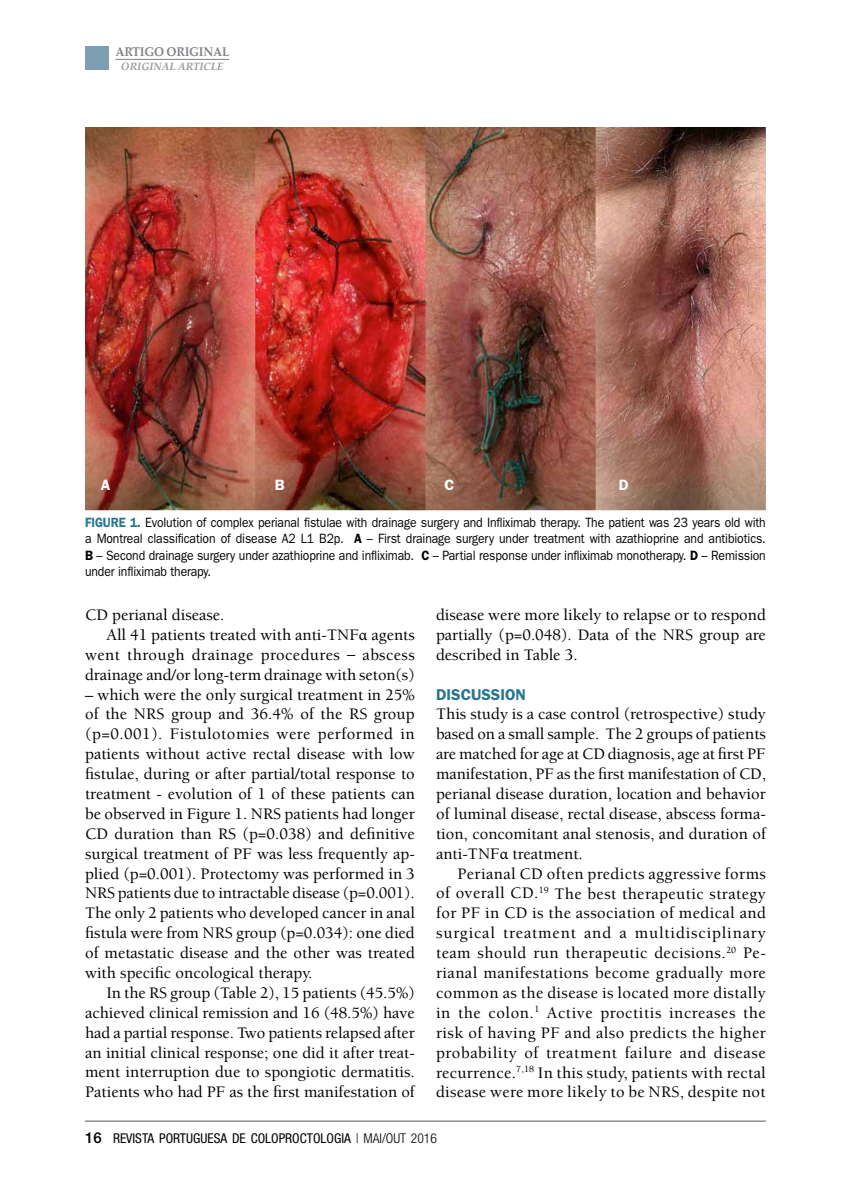
<style>
.page{position:relative;width:851px;height:1191px;background:#fff}
.page>*{position:absolute;margin:0;border:0;box-sizing:border-box;transform-origin:0 0}
.t1{font:500 16.5px/20px "Berkeley";color:#000;text-align:justify}
.t2{font:500 16.5px "Berkeley";letter-spacing:.025em;color:#000}
.t3{font:600 15.75px "Franklin Gothic LT";color:#267592}
.t4{font:600 15px "Franklin Gothic LT";color:#fff}
.t5{font:13.5px/16.5px "Franklin Gothic LT";letter-spacing:-.01em;color:#000;text-align:justify;scale:.9 1}
.t6{font:condensed 13.5px "Helvetica Neue";color:#000}
.t7{font:700 12.6px "Palatino";letter-spacing:-.02em;color:#808285;scale:.95 1}
.t8{font:italic 700 10.5px "Palatino";color:#939598}
.s1{font-weight:600;color:#267592}
.s2{font-weight:600;color:#00793f}
.s3{font-weight:600}
.s4{font-family:"Minion Pro";font-weight:400}
.s5{font-family:"Helvetica Neue";font-weight:300}
.s6{font-weight:500;font-stretch:normal;font-size:15px}
.s7{font-weight:300}
</style>
<div class="page">
<hr style="left:85px;top:1120px;width:680px;height:1px;background:#58595b">
<div style="left:85px;top:47px;width:24px;height:23px;background:#7e9eb4"></div>
<hr style="left:115px;top:59px;width:114px;height:1px;background:#808285">
<img style="left:85px;top:128px;width:680px;height:383px">
<p class="t7" style="left:115px;top:41px;width:122px">ARTIGO ORIGINAL</p>
<p class="t8" style="left:121px;top:57px;width:104px">ORIGINAL ARTICLE</p>
<p class="t4" style="left:101px;top:476px;width:11px">A</p>
<p class="t4" style="left:275px;top:476px;width:11px">B</p>
<p class="t4" style="left:444px;top:476px;width:11px">C</p>
<p class="t4" style="left:618px;top:476px;width:11px">D</p>
<p class="t5" style="left:85px;top:514px;width:757px"><span class="s1">FIGURE 1</span><span class="s2">.</span> Evolution of complex perianal fistulae with drainage surgery and Infliximab therapy. The patient was 23 years old with a Montreal classification of disease A2 L1 B2p. <span class="s3">A</span> – First drainage surgery under treatment with azathioprine and antibiotics.<br><span class="s3">B</span> – Second drainage surgery under azathioprine and infliximab. <span class="s3">C</span> – Partial response under infliximab monotherapy. <span class="s3">D</span> – Remission under infliximab therapy.</p>
<p class="t1" style="left:85px;top:605px;width:141px">CD perianal disease.</p>
<p class="t1" style="left:106px;top:625px;width:310px">All 41 patients treated with anti-TNF<span class="s4">α</span> agents</p>
<p class="t2" style="left:85px;top:646px;width:331px">went through drainage procedures <span class="s5">–</span> abscess</p>
<p class="t1" style="left:85px;top:665px;width:331px">drainage and/or long-term drainage with seton(s)</p>
<p class="t1" style="left:85px;top:684px;width:331px">– which were the only surgical treatment in 25% of the NRS group and 36.4% of the RS group (p=0.001). Fistulotomies were performed in patients without active rectal disease with low fistulae, during or after partial/total response to treatment - evolution of 1 of these patients can be observed in Figure 1. NRS patients had longer CD duration than RS (p=0.038) and definitive surgical treatment of PF was less frequently ap&shy;plied (p=0.001). Protectomy was performed in 3<br>NRS patients due to intractable disease (p=0.001).<br>The only 2 patients who developed cancer in anal fistula were from NRS group (p=0.034): one died of metastatic disease and the other was treated with specific oncological therapy.</p>
<p class="t1" style="left:85px;top:983px;width:331px;text-indent:21px">In the RS group (Table 2), 15 patients (45.5%) achieved clinical remission and 16 (48.5%) have had a partial response. Two patients relapsed after an initial clinical response; one did it after treat&shy;ment interruption due to spongiotic dermatitis.<br>Patients who had PF as the first manifestation of</p>
<p class="t1" style="left:436px;top:605px;width:331px">disease were more likely to relapse or to respond partially (p=0.048). Data of the NRS group are described in Table 3.</p>
<p class="t3" style="left:436px;top:685px;width:91px">DISCUSSION</p>
<p class="t1" style="left:436px;top:704px;width:331px">This study is a case control (retrospective) study based on a small sample. The 2 groups of patients are matched for age at CD diagnosis, age at first PF manifestation, PF as the first manifestation of CD, perianal disease duration, location and behavior of luminal disease, rectal disease, abscess forma&shy;tion, concomitant anal stenosis, and duration of anti-TNF<span class="s4">α</span> treatment.</p>
<p class="t1" style="left:436px;top:863px;width:331px;text-indent:21px">Perianal CD often predicts aggressive forms of overall CD.<sup>19</sup> The best therapeutic strategy for PF in CD is the association of medical and surgical treatment and a multidisciplinary team should run therapeutic decisions.<sup>20</sup> Pe&shy;rianal manifestations become gradually more common as the disease is located more distally in the colon.<sup>1</sup> Active proctitis increases the risk of having PF and also predicts the higher probability of treatment failure and disease recurrence.<sup>7,18</sup> In this study, patients with rectal disease were more likely to be NRS, despite not</p>
<p class="t6" style="left:85px;top:1130px;width:353px"><span class="s6">16</span> REVISTA PORTUGUESA DE COLOPROCTOLOGIA <span class="s7">| MAI/OUT 2016</span></p>
</div>
